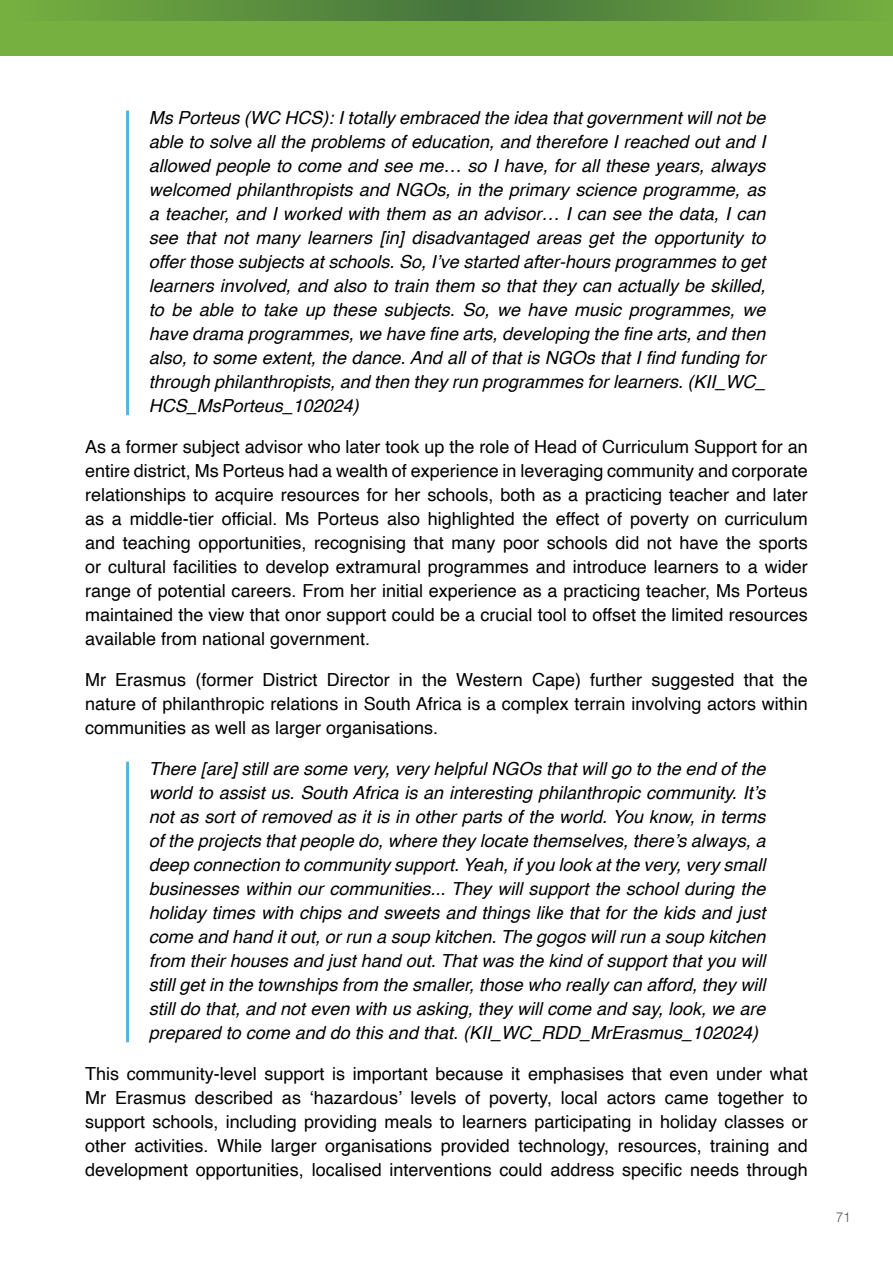
<style>
.page{position:relative;width:893px;height:1263px;background:#fff}
.page>*{position:absolute;margin:0;border:0;box-sizing:border-box;transform-origin:0 0}
.t1{font:italic 18px/24px "Helvetica";color:#000;text-align:justify}
.t2{font:18px/24px "Helvetica";color:#000;text-align:justify}
.t3{font:300 13.5px "Helvetica";color:#575756}
</style>
<div class="page">
<svg style="left:0;top:0;width:893px;height:21px;background:#5d913e"></svg>
<div style="left:0;top:21px;width:893px;height:34px;background:#75b040"></div>
<hr style="left:126px;top:111px;width:3px;height:304px;background:#59b1e4">
<hr style="left:126px;top:762px;width:3px;height:280px;background:#59b1e4">
<p class="t1" style="left:149px;top:106px;width:618px">Ms Porteus (WC HCS): I totally embraced the idea that government will not be able to solve all the problems of education, and therefore I reached out and I allowed people to come and see me… so I have, for all these years, always welcomed philanthropists and NGOs, in the primary science programme, as a teacher, and I worked with them as an advisor… I can see the data, I can see that not many learners [in] disadvantaged areas get the opportunity to offer those subjects at schools. So, I’ve started after-hours programmes to get learners involved, and also to train them so that they can actually be skilled, to be able to take up these subjects. So, we have music programmes, we have drama programmes, we have fine arts, developing the fine arts, and then also, to some extent, the dance. And all of that is NGOs that I find funding for through philanthropists, and then they run programmes for learners. (KII_WC_ HCS_MsPorteus_102024)</p>
<p class="t2" style="left:85px;top:435px;width:724px">As a former subject advisor who later took up the role of Head of Curriculum Support for an entire district, Ms Porteus had a wealth of experience in leveraging community and corporate relationships to acquire resources for her schools, both as a practicing teacher and later as a middle-tier official. Ms Porteus also highlighted the effect of poverty on curriculum and teaching opportunities, recognising that many poor schools did not have the sports or cultural facilities to develop extramural programmes and introduce learners to a wider range of potential careers. From her initial experience as a practicing teacher, Ms Porteus maintained the view that onor support could be a crucial tool to offset the limited resources available from national government.</p>
<p class="t2" style="left:85px;top:668px;width:724px">Mr Erasmus (former District Director in the Western Cape) further suggested that the nature of philanthropic relations in South Africa is a complex terrain involving actors within communities as well as larger organisations.</p>
<p class="t1" style="left:149px;top:757px;width:618px">There [are] still are some very, very helpful NGOs that will go to the end of the world to assist us. South Africa is an interesting philanthropic community. It’s not as sort of removed as it is in other parts of the world. You know, in terms of the projects that people do, where they locate themselves, there’s always, a deep connection to community support. Yeah, if you look at the very, very small businesses within our communities... They will support the school during the holiday times with chips and sweets and things like that for the kids and just come and hand it out, or run a soup kitchen. The gogos will run a soup kitchen from their houses and just hand out. That was the kind of support that you will still get in the townships from the smaller, those who really can afford, they will still do that, and not even with us asking, they will come and say, look, we are prepared to come and do this and that. (KII_WC_RDD_MrErasmus_102024)</p>
<p class="t2" style="left:85px;top:1062px;width:724px">This community-level support is important because it emphasises that even under what Mr Erasmus described as ‘hazardous’ levels of poverty, local actors came together to support schools, including providing meals to learners participating in holiday classes or other activities. While larger organisations provided technology, resources, training and development opportunities, localised interventions could address specific needs through</p>
<p class="t3" style="left:836px;top:1205px;width:17px">71</p>
</div>
